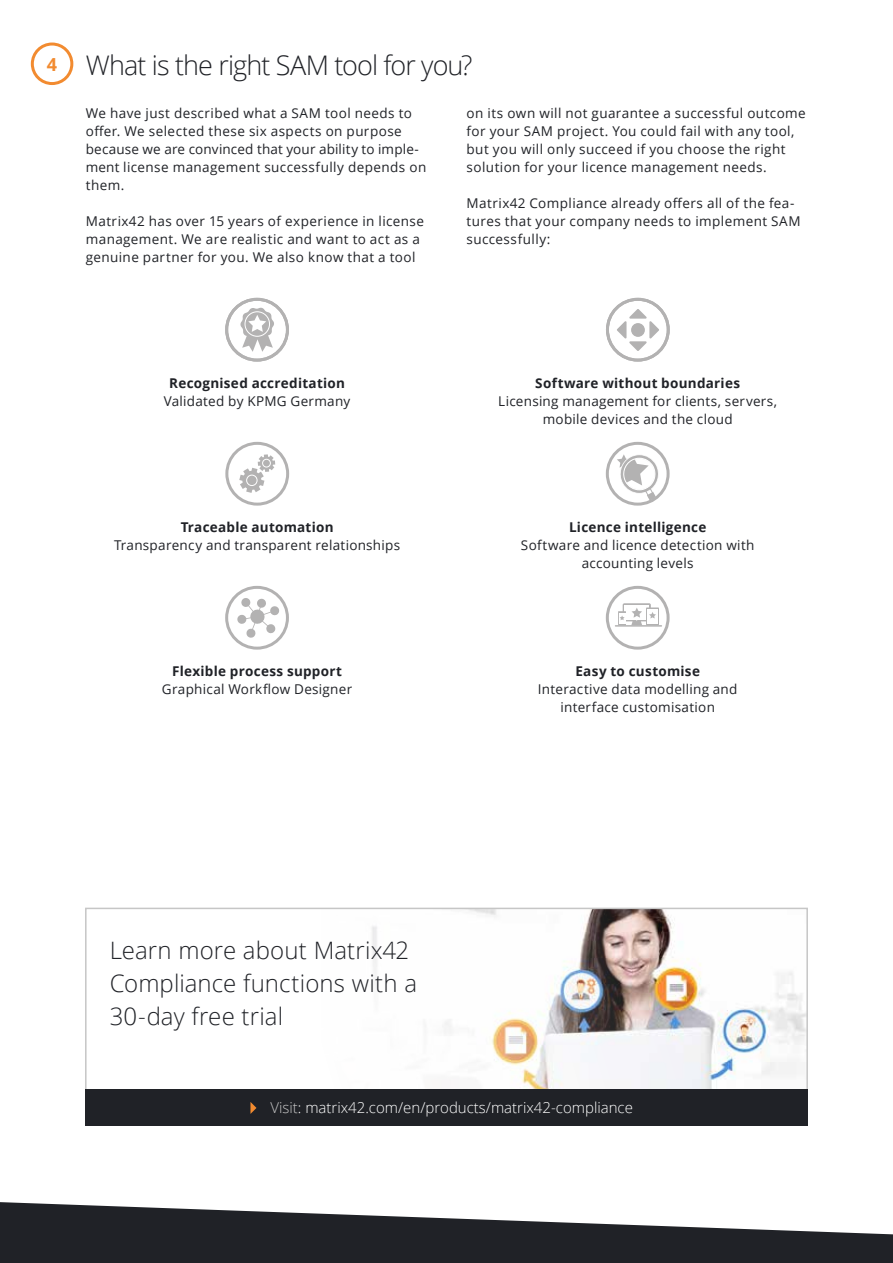
<style>
.page{position:relative;width:893px;height:1263px;background:#fff}
.page>*{position:absolute;margin:0;border:0;box-sizing:border-box;transform-origin:0 0}
.t1{font:300 27px "Open Sans";letter-spacing:-.035em;color:#202227}
.t2{font:300 24px/33px "Open Sans";letter-spacing:.005em;color:#202227}
.t3{font:300 15px "Open Sans";color:#fff}
.t4{font:13.5px/18px "Open Sans";letter-spacing:.03em;color:#202227}
.t5{font:700 13.5px "Open Sans";letter-spacing:.02em;color:#202227}
.s1{font-weight:700;font-size:18px;color:#f28b30}
.s2{color:#c6c6c6}
</style>
<div class="page">
<div style="left:31px;top:43px;width:42px;height:42px;border:3px solid #f28b30;border-radius:50%"></div>
<svg style="left:240px;top:307px;width:34px;height:45px"></svg>
<div style="left:245px;top:311px;width:25px;height:26px;border:1px solid #fff;border-radius:50%"></div>
<div style="left:225px;top:298px;width:64px;height:64px;border:3px solid #b3b2b2;border-radius:50%"></div>
<svg style="left:617px;top:309px;width:42px;height:42px"></svg>
<div style="left:631px;top:323px;width:14px;height:14px;background:#b3b2b2;border-radius:50%"></div>
<div style="left:606px;top:298px;width:64px;height:64px;border:3px solid #b3b2b2;border-radius:50%"></div>
<svg style="left:239px;top:454px;width:36px;height:39px"></svg>
<div style="left:225px;top:442px;width:64px;height:64px;border:3px solid #b3b2b2;border-radius:50%"></div>
<svg style="left:617px;top:454px;width:49px;height:48px"></svg>
<div style="left:606px;top:442px;width:64px;height:64px;border:3px solid #b3b2b2;border-radius:50%"></div>
<svg style="left:237px;top:597px;width:43px;height:41px"></svg>
<div style="left:225px;top:586px;width:64px;height:64px;border:3px solid #b3b2b2;border-radius:50%"></div>
<hr style="left:615px;top:625px;width:47px;height:2px;background:#b3b2b2">
<div style="left:623px;top:603px;width:28px;height:18px;background:#b3b2b2;border-radius:2px"></div>
<div style="left:624px;top:605px;width:25px;height:15px;background:#fff"></div>
<svg style="left:618px;top:607px;width:41px;height:18px"></svg>
<div style="left:606px;top:586px;width:64px;height:64px;border:3px solid #b3b2b2;border-radius:50%"></div>
<img style="left:321px;top:911px;width:484px;height:179px">
<div style="left:85px;top:908px;width:723px;height:189px;border:2px solid #c6c6c6"></div>
<div style="left:85px;top:1090px;width:723px;height:36px;background:#202227"></div>
<svg style="left:250px;top:1102px;width:6px;height:12px"></svg>
<svg style="left:0;top:1202px;width:893px;height:61px;fill:#202227"></svg>
<h1 class="t1" style="left:47px;top:46px;width:427px"><span class="s1">4</span> What is the right SAM tool for you?</h1>
<p class="t4" style="left:86px;top:104px;width:342px">We have just described what a SAM tool needs to offer. We selected these six aspects on purpose because we are convinced that your ability to imple&shy;ment license management successfully depends on them.</p>
<p class="t4" style="left:86px;top:212px;width:340px">Matrix42 has over 15 years of experience in license management. We are realistic and want to act as a genuine partner for you. We also know that a tool</p>
<p class="t4" style="left:467px;top:104px;width:341px">on its own will not guarantee a successful outcome for your SAM project. You could fail with any tool, but you will only succeed if you choose the right solution for your licence management needs.</p>
<p class="t4" style="left:467px;top:193px;width:336px">Matrix42 Compliance already offers all of the fea&shy;tures that your company needs to implement SAM successfully:</p>
<p class="t5" style="left:169px;top:373px;width:177px">Recognised accreditation</p>
<p class="t4" style="left:164px;top:392px;width:188px">Validated by KPMG Germany</p>
<p class="t5" style="left:181px;top:517px;width:154px">Traceable automation</p>
<p class="t4" style="left:114px;top:536px;width:288px">Transparency and transparent relationships</p>
<p class="t5" style="left:172px;top:661px;width:171px">Flexible process support</p>
<p class="t4" style="left:162px;top:680px;width:192px">Graphical Workflow Designer</p>
<p class="t5" style="left:535px;top:373px;width:206px">Software without boundaries</p>
<p class="t4" style="left:498px;top:392px;width:280px;text-align:center">Licensing management for clients, servers, mobile devices and the cloud</p>
<p class="t5" style="left:569px;top:517px;width:139px">Licence intelligence</p>
<p class="t4" style="left:521px;top:535px;width:235px;text-align:center">Software and licence detection with accounting levels</p>
<p class="t5" style="left:575px;top:661px;width:126px">Easy to customise</p>
<p class="t4" style="left:538px;top:679px;width:201px;text-align:center">Interactive data modelling and interface customisation</p>
<h2 class="t2" style="left:110px;top:933px;width:309px">Learn more about Matrix42<br>Compliance functions with a<br>30-day free trial</h2>
<p class="t3" style="left:270px;top:1098px;width:364px"><span class="s2">Visit</span>: matrix42.com/en/products/matrix42-compliance</p>
</div>
